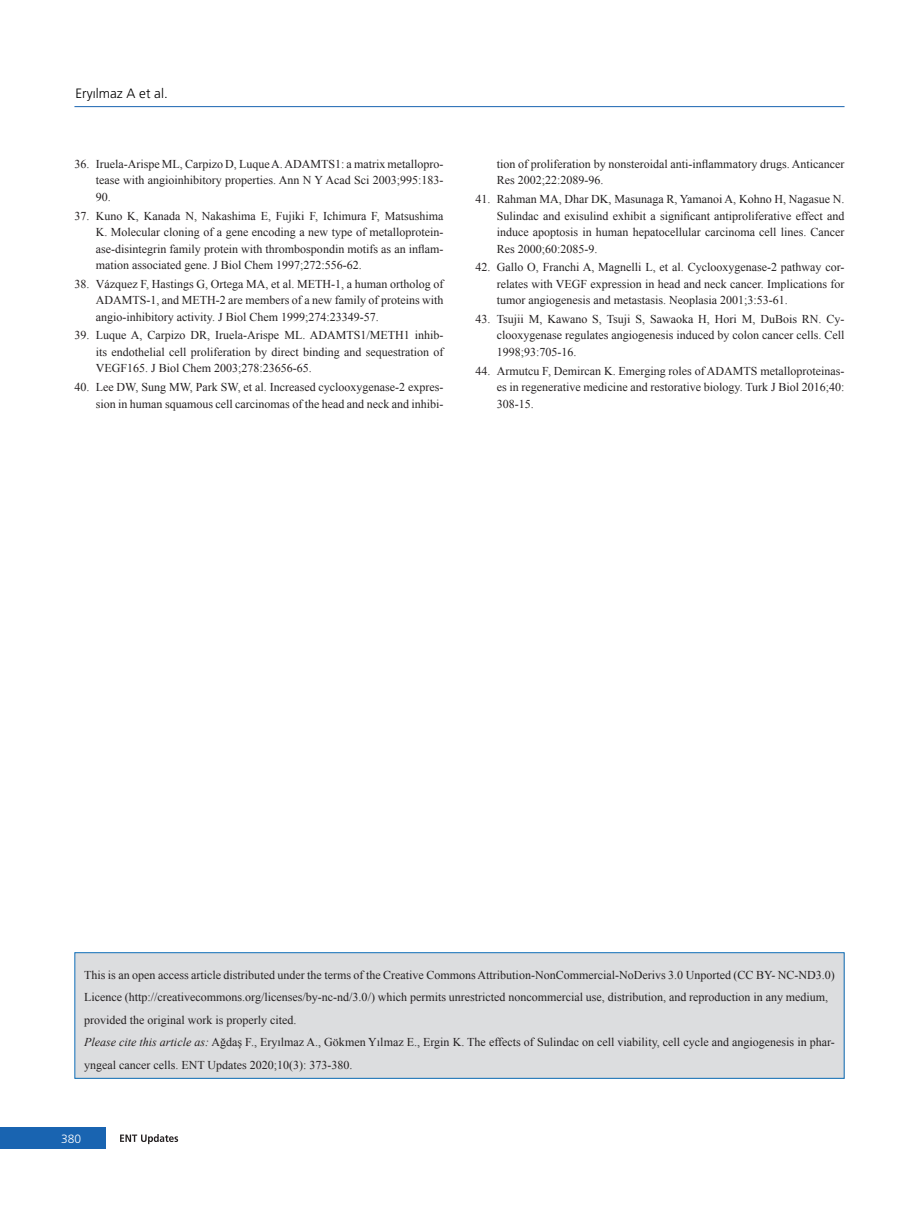
<style>
.page{position:relative;width:919px;height:1217px;background:#fff}
.page>*{position:absolute;margin:0;border:0;box-sizing:border-box;transform-origin:0 0}
.t1{font:13.5px "Frutiger Light Nr Tr";color:#000}
.t2{font:12px/16.5px "Times New Roman";color:#231f20;text-align:justify}
.t3{font:12px "Frutiger Light Nr Tr";color:#fff}
.s1{font-style:italic}
</style>
<div class="page">
<hr style="left:74px;top:106px;width:770px;height:1px;background:#1964b1">
<div style="left:0;top:1127px;width:106px;height:21px;background:#1964b1"></div>
<svg style="left:120px;top:1134px;width:58px;height:9px"></svg>
<div style="left:75px;top:952px;width:769px;height:125px;background:#dcdddf"></div>
<div style="left:74px;top:952px;width:770px;height:126px;border:1px solid #0d6cb6"></div>
<p class="t1" style="left:75px;top:85px;width:94px">Eryılmaz A et al.</p>
<p class="t2" style="left:96px;top:155px;width:349px;text-indent:-21px">36. Iruela-Arispe ML, Carpizo D, Luque A. ADAMTS1: a matrix metallopro&shy;tease with angioinhibitory properties. Ann N Y Acad Sci 2003;995:183- 90.</p>
<p class="t2" style="left:96px;top:207px;width:349px;text-indent:-21px">37. Kuno K, Kanada N, Nakashima E, Fujiki F, Ichimura F, Matsushima K. Molecular cloning of a gene encoding a new type of metalloprotein&shy;ase-disintegrin family protein with thrombospondin motifs as an inflam&shy;mation associated gene. J Biol Chem 1997;272:556-62.</p>
<p class="t2" style="left:96px;top:275px;width:349px;text-indent:-21px">38. Vázquez F, Hastings G, Ortega MA, et al. METH-1, a human ortholog of ADAMTS-1, and METH-2 are members of a new family of proteins with angio-inhibitory activity. J Biol Chem 1999;274:23349-57.</p>
<p class="t2" style="left:96px;top:327px;width:349px;text-indent:-21px">39. Luque A, Carpizo DR, Iruela-Arispe ML. ADAMTS1/METH1 inhib&shy;its endothelial cell proliferation by direct binding and sequestration of VEGF165. J Biol Chem 2003;278:23656-65.</p>
<p class="t2" style="left:74px;top:378px;width:370px;text-align:right">40. Lee DW, Sung MW, Park SW, et al. Increased cyclooxygenase-2 expres&shy;sion in human squamous cell carcinomas of the head and neck and inhibi-</p>
<p class="t2" style="left:496px;top:155px;width:349px">tion of proliferation by nonsteroidal anti-inflammatory drugs. Anticancer<br>Res 2002;22:2089-96.</p>
<p class="t2" style="left:496px;top:190px;width:349px;text-indent:-21px">41. Rahman MA, Dhar DK, Masunaga R, Yamanoi A, Kohno H, Nagasue N.<br>Sulindac and exisulind exhibit a significant antiproliferative effect and induce apoptosis in human hepatocellular carcinoma cell lines. Cancer Res 2000;60:2085-9.</p>
<p class="t2" style="left:496px;top:259px;width:349px;text-indent:-21px">42. Gallo O, Franchi A, Magnelli L, et al. Cyclooxygenase-2 pathway cor&shy;relates with VEGF expression in head and neck cancer. Implications for tumor angiogenesis and metastasis. Neoplasia 2001;3:53-61.</p>
<p class="t2" style="left:496px;top:310px;width:349px;text-indent:-21px">43. Tsujii M, Kawano S, Tsuji S, Sawaoka H, Hori M, DuBois RN. Cy&shy;clooxygenase regulates angiogenesis induced by colon cancer cells. Cell 1998;93:705-16.</p>
<p class="t2" style="left:496px;top:362px;width:349px;text-indent:-21px">44. Armutcu F, Demircan K. Emerging roles of ADAMTS metalloproteinas&shy;es in regenerative medicine and restorative biology. Turk J Biol 2016;40:<br>308-15.</p>
<p class="t2" style="left:84px;top:963px;width:752px;line-height:22.5px;text-align:left">This is an open access article distributed under the terms of the Creative Commons Attribution-NonCommercial-NoDerivs 3.0 Unported (CC BY- NC-ND3.0)<br>Licence (http://creativecommons.org/licenses/by-nc-nd/3.0/) which permits unrestricted noncommercial use, distribution, and reproduction in any medium, provided the original work is properly cited.<br><span class="s1">Please cite this article as:</span> Ağdaş F., Eryılmaz A., Gökmen Yılmaz E., Ergin K. The effects of Sulindac on cell viability, cell cycle and angiogenesis in phar&shy;yngeal cancer cells. ENT Updates 2020;10(3): 373-380.</p>
<p class="t3" style="left:61px;top:1131px;width:22px">380</p>
</div>
